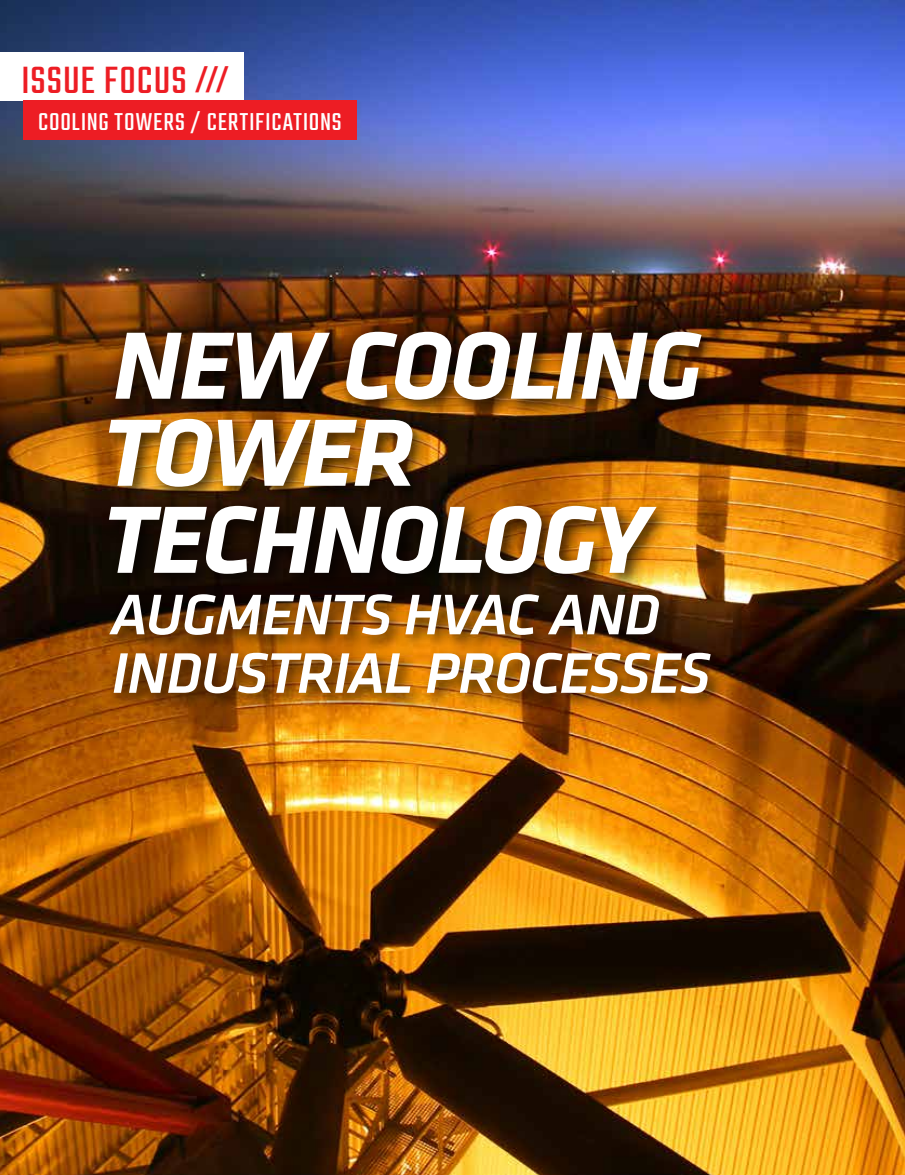
<style>
.page{position:relative;width:905px;height:1175px;background:#fff}
.page>*{position:absolute;margin:0;border:0;box-sizing:border-box;transform-origin:0 0}
.t1{font:italic 700 99px/87px "Klavika Basic";letter-spacing:-.025em;color:#fff}
.t2{font:italic 500 59.25px/58.5px "Klavika Basic";letter-spacing:-.03em;color:#fff}
.t3{font:42px "Teko";letter-spacing:.025em;color:#ed1d24}
.t4{font:27px "Teko";letter-spacing:.03em;color:#fff}
.s1{font-weight:500;font-size:32.7px}
</style>
<div class="page">
<img style="left:0;top:0;width:904px;height:1174px">
<div style="left:0;top:52px;width:243px;height:48px;background:#fff"></div>
<div style="left:23px;top:100px;width:333px;height:39px;background:#ed1d24"></div>
<div style="left:103px;top:325px;width:626px;height:387px;background:#000;opacity:.75"></div>
<p class="t3" style="left:21px;top:57px;width:209px">ISSUE FOCUS <span class="s1">///</span></p>
<p class="t4" style="left:38px;top:106px;width:305px">COOLING TOWERS / CERTIFICATIONS</p>
<h1 class="t1" style="left:103px;top:318px;width:602px">NEW COOLING<br>TOWER<br>TECHNOLOGY</h1>
<p class="t2" style="left:110px;top:584px;width:602px">AUGMENTS HVAC AND<br>INDUSTRIAL PROCESSES</p>
</div>
